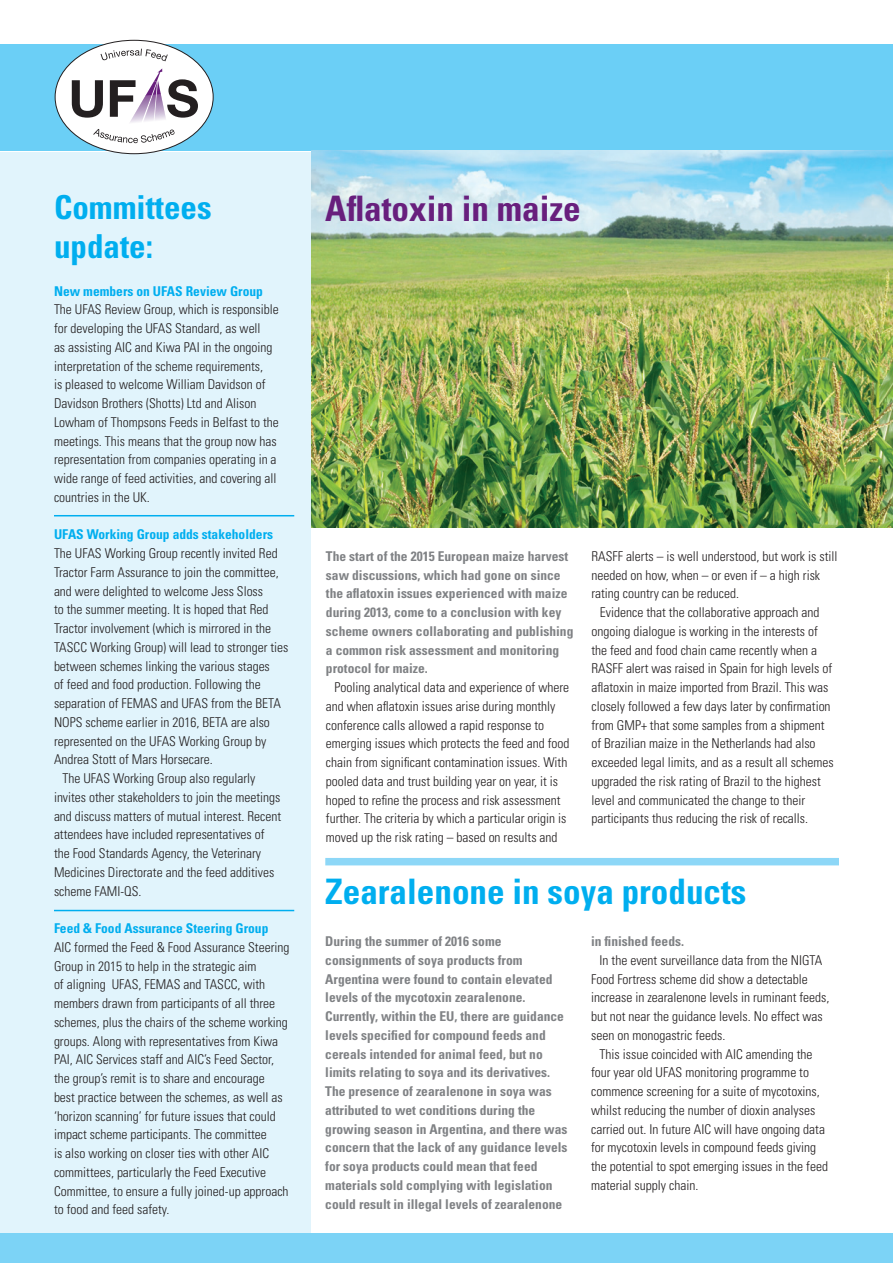
<style>
.page{position:relative;width:893px;height:1263px;background:#fff}
.page>*{position:absolute;margin:0;border:0;box-sizing:border-box;transform-origin:0 0}
.Text{font:700 condensed 35.1px "Univers";color:#00aeef}
.Text-2{font:700 condensed 35.1px "Univers";color:#681f7d}
.Text-3{font:700 condensed 33px/39px "Univers";color:#00aeef}
.Text-4{font:300 condensed 13.5px/18.8px "Univers";color:#231f20}
.Text-5{font:700 condensed 13.5px/18.8px "Univers";color:#808285}
.Text-6{font:700 condensed 13.5px "Univers";color:#00aeef}
</style>
<div class="page">
<div style="left:0;top:44px;width:893px;height:106px;background:#6bcff6"></div>
<img style="left:311px;top:151px;width:582px;height:376px">
<div style="left:0;top:152px;width:310px;height:1081px;background:#e1f4fc"></div>
<div style="left:0;top:1233px;width:893px;height:30px;background:#7cd3f6"></div>
<hr style="left:54px;top:910px;width:240px;height:1px;background:#00aeef">
<hr style="left:54px;top:515px;width:240px;height:1px;background:#00aeef">
<div style="left:325px;top:858px;width:514px;height:7px;background:#8dd7f7"></div>
<div style="left:55px;top:40px;width:158px;height:114px;background:#fff;border-radius:50%"></div>
<svg style="left:101px;top:49px;width:67px;height:12px"></svg>
<svg style="left:72px;top:68px;width:126px;height:75px"></svg>
<p class="Text-3" style="left:54px;top:187px;width:159px">Committees update:</p>
<p class="Text-6" style="left:54px;top:282px;width:210px">New members on UFAS Review Group</p>
<p class="Text-4" style="left:54px;top:300px;width:226px">The UFAS Review Group, which is responsible for developing the UFAS Standard, as well<br>as assisting AIC and Kiwa PAI in the ongoing interpretation of the scheme requirements,<br>is pleased to welcome William Davidson of Davidson Brothers (Shotts) Ltd and Alison Lowham of Thompsons Feeds in Belfast to the meetings. This means that the group now has representation from companies operating in a wide range of feed activities, and covering all countries in the UK.</p>
<p class="Text-6" style="left:54px;top:526px;width:221px">UFAS Working Group adds stakeholders</p>
<p class="Text-4" style="left:54px;top:544px;width:236px">The UFAS Working Group recently invited Red Tractor Farm Assurance to join the committee, and were delighted to welcome Jess Sloss<br>to the summer meeting. It is hoped that Red Tractor involvement (which is mirrored in the TASCC Working Group) will lead to stronger ties between schemes linking the various stages<br>of feed and food production. Following the separation of FEMAS and UFAS from the BETA NOPS scheme earlier in 2016, BETA are also represented on the UFAS Working Group by Andrea Stott of Mars Horsecare.</p>
<p class="Text-4" style="left:54px;top:769px;width:229px;text-indent:9px">The UFAS Working Group also regularly invites other stakeholders to join the meetings and discuss matters of mutual interest. Recent attendees have included representatives of the Food Standards Agency, the Veterinary Medicines Directorate and the feed additives scheme FAMI-QS.</p>
<p class="Text-6" style="left:54px;top:920px;width:216px">Feed &amp; Food Assurance Steering Group</p>
<p class="Text-4" style="left:54px;top:937px;width:237px">AIC formed the Feed &amp; Food Assurance Steering Group in 2015 to help in the strategic aim<br>of aligning UFAS, FEMAS and TASCC, with members drawn from participants of all three schemes, plus the chairs of the scheme working groups. Along with representatives from Kiwa PAI, AIC Services staff and AIC’s Feed Sector, the group’s remit is to share and encourage<br>best practice between the schemes, as well as ‘horizon scanning’ for future issues that could impact scheme participants. The committee<br>is also working on closer ties with other AIC committees, particularly the Feed Executive Committee, to ensure a fully joined-up approach to food and feed safety.</p>
<p class="Text-2" style="left:325px;top:187px;width:257px">Aflatoxin in maize</p>
<p class="Text-5" style="left:326px;top:546px;width:249px">The start of the 2015 European maize harvest saw discussions, which had gone on since the aflatoxin issues experienced with maize during 2013, come to a conclusion with key scheme owners collaborating and publishing a common risk assessment and monitoring protocol for maize.</p>
<p class="Text-4" style="left:326px;top:678px;width:245px;text-indent:9px">Pooling analytical data and experience of where and when aflatoxin issues arise during monthly conference calls allowed a rapid response to emerging issues which protects the feed and food chain from significant contamination issues. With pooled data and trust building year on year, it is hoped to refine the process and risk assessment further. The criteria by which a particular origin is moved up the risk rating – based on results and</p>
<p class="Text-4" style="left:591px;top:546px;width:247px">RASFF alerts – is well understood, but work is still needed on how, when – or even if – a high risk rating country can be reduced.</p>
<p class="Text-4" style="left:591px;top:603px;width:244px;text-indent:9px">Evidence that the collaborative approach and ongoing dialogue is working in the interests of the feed and food chain came recently when a RASFF alert was raised in Spain for high levels of aflatoxin in maize imported from Brazil. This was closely followed a few days later by confirmation from GMP+ that some samples from a shipment of Brazilian maize in the Netherlands had also exceeded legal limits, and as a result all schemes upgraded the risk rating of Brazil to the highest level and communicated the change to their participants thus reducing the risk of recalls.</p>
<p class="Text" style="left:325px;top:870px;width:423px">Zearalenone in soya products</p>
<p class="Text-5" style="left:325px;top:931px;width:244px">During the summer of 2016 some consignments of soya products from Argentina were found to contain elevated levels of the mycotoxin zearalenone.<br>Currently, within the EU, there are guidance levels specified for compound feeds and cereals intended for animal feed, but no limits relating to soya and its derivatives.<br>The presence of zearalenone in soya was attributed to wet conditions during the growing season in Argentina, and there was concern that the lack of any guidance levels for soya products could mean that feed materials sold complying with legislation could result in illegal levels of zearalenone</p>
<p class="Text-5" style="left:591px;top:931px;width:94px">in finished feeds.</p>
<p class="Text-4" style="left:591px;top:950px;width:240px;text-indent:9px">In the event surveillance data from the NIGTA Food Fortress scheme did show a detectable increase in zearalenone levels in ruminant feeds, but not near the guidance levels. No effect was seen on monogastric feeds.</p>
<p class="Text-4" style="left:591px;top:1044px;width:238px;text-indent:9px">This issue coincided with AIC amending the four year old UFAS monitoring programme to commence screening for a suite of mycotoxins, whilst reducing the number of dioxin analyses carried out. In future AIC will have ongoing data for mycotoxin levels in compound feeds giving the potential to spot emerging issues in the feed material supply chain.</p>
</div>
